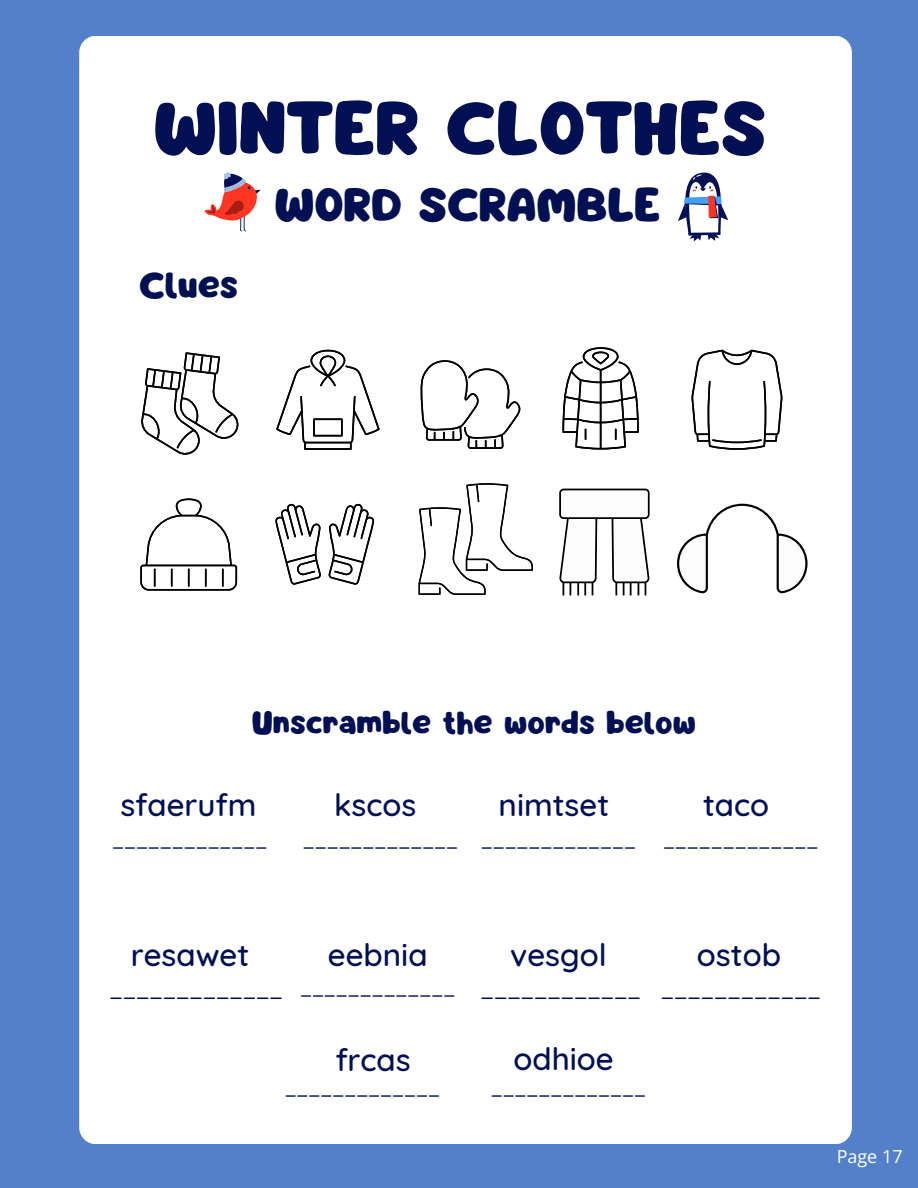
<style>
.page{position:relative;width:918px;height:1188px;background:#547fc9}
.page>*{position:absolute;margin:0;border:0;box-sizing:border-box;transform-origin:0 0}
.t1{font:65.85px "Mango";color:#011053}
.t2{font:41.25px "Mango";color:#011053}
.t3{font:33.3px "Mango";color:#011053}
.t4{font:500 31.35px "Quicksand";color:#011053}
.t5{font:500 31.2px "Quicksand";color:#011053}
.t6{font:28.65px "Mango";color:#011053}
.t7{font:500 19.35px "Quicksand";color:#011053}
.t8{font:18px "Open Sans";color:#fff}
.t9{font:500 17.4px "Quicksand";color:#011053}
</style>
<div class="page">
<div style="left:79px;top:36px;width:773px;height:1108px;background:#fff;border-radius:17px"></div>
<svg style="left:141px;top:352px;width:97px;height:103px"></svg>
<svg style="left:420px;top:360px;width:101px;height:89px"></svg>
<svg style="left:562px;top:347px;width:77px;height:103px"></svg>
<svg style="left:276px;top:350px;width:104px;height:100px"></svg>
<svg style="left:140px;top:498px;width:97px;height:93px"></svg>
<svg style="left:275px;top:504px;width:99px;height:81px"></svg>
<svg style="left:691px;top:350px;width:91px;height:100px"></svg>
<svg style="left:419px;top:483px;width:114px;height:112px"></svg>
<svg style="left:677px;top:504px;width:130px;height:89px"></svg>
<svg style="left:559px;top:489px;width:90px;height:106px"></svg>
<svg style="left:678px;top:172px;width:50px;height:69px"></svg>
<svg style="left:205px;top:172px;width:56px;height:59px"></svg>
<h1 class="t1" style="left:153px;top:99px;width:614px">WINTER CLOTHES</h1>
<p class="t2" style="left:274px;top:187px;width:387px">WORD SCRAMBLE</p>
<p class="t3" style="left:139px;top:271px;width:100px">Clues</p>
<h2 class="t6" style="left:252px;top:711px;width:445px">Unscramble the words below</h2>
<h4 class="t5" style="left:120px;top:784px;width:137px">sfaerufm</h4>
<p class="t9" style="left:112px;top:829px;width:157px">_____________</p>
<p class="t5" style="left:334px;top:784px;width:84px">kscos</p>
<p class="t9" style="left:303px;top:829px;width:157px">_____________</p>
<p class="t5" style="left:499px;top:784px;width:112px">nimtset</p>
<p class="t9" style="left:481px;top:829px;width:157px">_____________</p>
<p class="t5" style="left:703px;top:784px;width:68px">taco</p>
<p class="t9" style="left:663px;top:829px;width:157px">_____________</p>
<p class="t4" style="left:131px;top:935px;width:120px">resawet</p>
<p class="t4" style="left:328px;top:935px;width:101px">eebnia</p>
<p class="t4" style="left:510px;top:935px;width:98px">vesgol</p>
<h3 class="t7" style="left:109px;top:976px;width:175px">_____________</h3>
<p class="t9" style="left:300px;top:977px;width:157px">_____________</p>
<h3 class="t7" style="left:481px;top:976px;width:162px">____________</h3>
<p class="t4" style="left:697px;top:935px;width:86px">ostob</p>
<h3 class="t7" style="left:661px;top:976px;width:162px">____________</h3>
<h5 class="t4" style="left:335px;top:1040px;width:77px">frcas</h5>
<p class="t9" style="left:285px;top:1077px;width:157px">_____________</p>
<p class="t4" style="left:513px;top:1039px;width:102px">odhioe</p>
<h3 class="t9" style="left:491px;top:1077px;width:157px">_____________</h3>
<p class="t8" style="left:837px;top:1144px;width:67px">Page 17</p>
</div>
